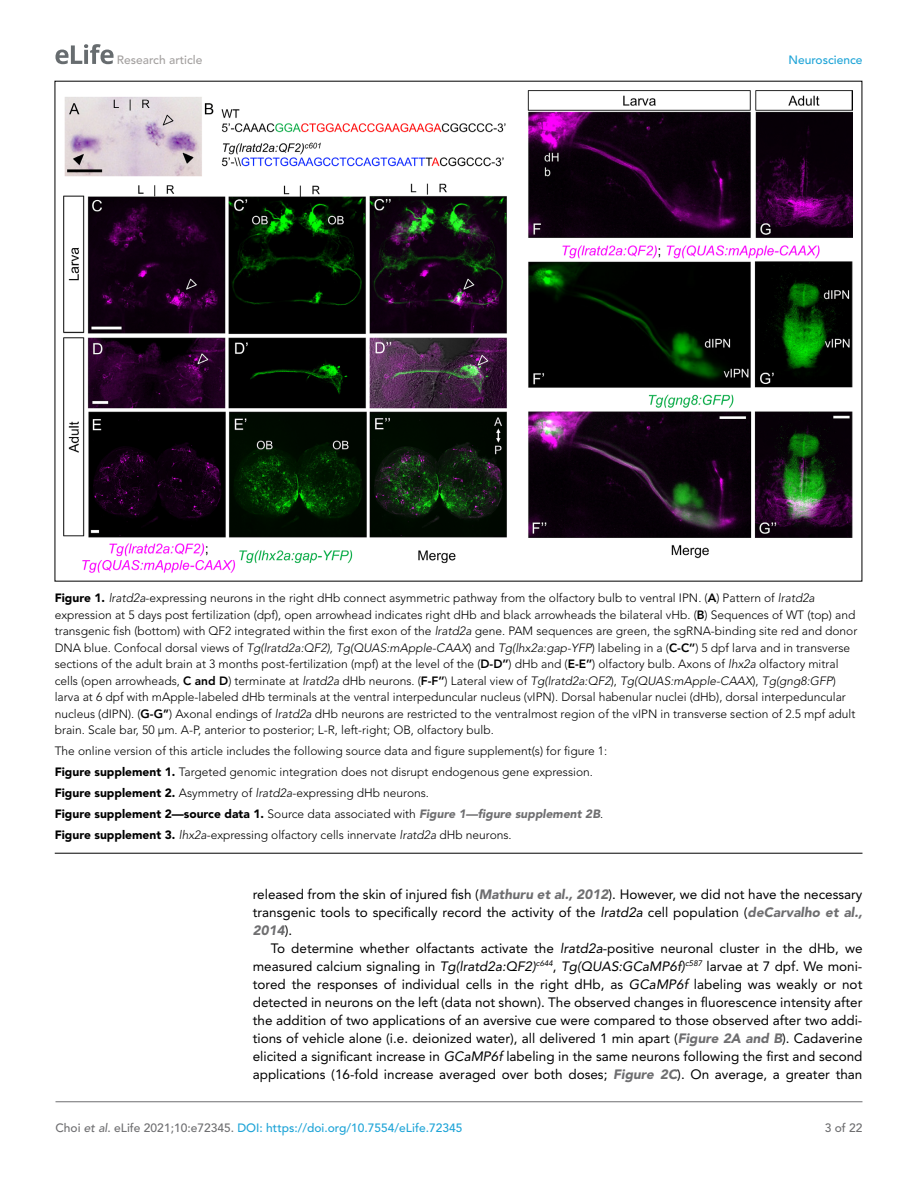
<style>
.page{position:relative;width:918px;height:1188px;background:#fff}
.page>*{position:absolute;margin:0;border:0;box-sizing:border-box;transform-origin:0 0}
.t1{font:13.5px/18px "Avenir LT Std";color:#000;text-align:justify}
.t2{font:300 12px/16.5px "Avenir LT Std";color:#000}
.t3{font:500 12px "Avenir LT Std";color:#1ea4d7}
.t4{font:500 12px "Avenir LT Std";color:#a3a09f}
.t5{font:500 12px "Avenir LT Std";color:#6e6e70}
.s1{font-weight:900}
.s2{font-style:italic}
.s3{font-weight:800}
.s4{font-weight:900;font-style:italic;color:#6e6e70}
.s5{color:#6e6e70}
.s6{font-style:italic;color:#6e6e70}
</style>
<div class="page">
<svg style="left:55px;top:44px;width:59px;height:20px"></svg>
<hr style="left:56px;top:1101px;width:806px;height:1px;background:#6e6e70">
<hr style="left:55px;top:853px;width:807px;height:1px;background:#000">
<img style="left:64px;top:90px;width:789px;height:482px">
<p class="t4" style="left:117px;top:53px;width:87px">Research article</p>
<p class="t3" style="left:788px;top:53px;width:76px">Neuroscience</p>
<p class="t2" style="left:55px;top:590px;width:804px"><span class="s1">Figure 1.</span> <span class="s2">lratd2a</span>-expressing neurons in the right dHb connect asymmetric pathway from the olfactory bulb to ventral IPN. (<span class="s3">A</span>) Pattern of <span class="s2">lratd2a </span>expression at 5 days post fertilization (dpf), open arrowhead indicates right dHb and black arrowheads the bilateral vHb. (<span class="s3">B</span>) Sequences of WT (top) and transgenic fish (bottom) with QF2 integrated within the first exon of the <span class="s2">lratd2a</span> gene. PAM sequences are green, the sgRNA-binding site red and donor DNA blue. Confocal dorsal views of <span class="s2">Tg(lratd2a:QF2), Tg(QUAS:mApple-CAAX</span>) and <span class="s2">Tg(lhx2a:gap-YFP</span>) labeling in a (<span class="s3">C-C’’</span>) 5 dpf larva and in transverse sections of the adult brain at 3 months post-fertilization (mpf) at the level of the (<span class="s3">D-D’’</span>) dHb and (<span class="s3">E-E’’</span>) olfactory bulb. Axons of <span class="s2">lhx2a</span> olfactory mitral cells (open arrowheads, <span class="s3">C and D</span>) terminate at <span class="s2">lratd2a</span> dHb neurons. (<span class="s3">F-F’’</span>) Lateral view of <span class="s2">Tg(lratd2a:QF2</span>), <span class="s2">Tg(QUAS:mApple-CAAX</span>), <span class="s2">Tg(gng8:GFP</span>) larva at 6 dpf with mApple-labeled dHb terminals at the ventral interpeduncular nucleus (vIPN). Dorsal habenular nuclei (dHb), dorsal interpeduncular nucleus (dIPN). (<span class="s3">G-G’’</span>) Axonal endings of <span class="s2">lratd2a</span> dHb neurons are restricted to the ventralmost region of the vIPN in transverse section of 2.5 mpf adult brain. Scale bar, 50 μm. A-P, anterior to posterior; L-R, left-right; OB, olfactory bulb.</p>
<p class="t2" style="left:55px;top:741px;width:554px;line-height:21px">The online version of this article includes the following source data and figure supplement(s) for figure 1:<br><span class="s1">Figure supplement 1.</span> Targeted genomic integration does not disrupt endogenous gene expression.<br><span class="s1">Figure supplement 2.</span> Asymmetry of <span class="s2">lratd2a</span>-expressing dHb neurons.<br><span class="s1">Figure supplement 2—source data 1.</span> Source data associated with <span class="s4">Figure 1—figure supplement 2B</span>.<br><span class="s1">Figure supplement 3.</span> <span class="s2">lhx2a</span>-expressing olfactory cells innervate <span class="s2">lratd2a</span> dHb neurons.</p>
<p class="t1" style="left:253px;top:886px;width:611px">released from the skin of injured fish (<span class="s4">Mathuru et al., 2012</span>). However, we did not have the necessary transgenic tools to specifically record the activity of the <span class="s2">lratd2a</span> cell population (<span class="s4">deCarvalho et al., 2014</span>).</p>
<p class="t1" style="left:253px;top:940px;width:611px;text-indent:18px">To determine whether olfactants activate the <span class="s2">lratd2a</span>-positive neuronal cluster in the dHb, we measured calcium signaling in <span class="s2">Tg(lratd2a:QF2)</span><sup>c644</sup>, <span class="s2">Tg(QUAS:GCaMP6f)</span><sup>c587</sup> larvae at 7 dpf. We moni&shy;tored the responses of individual cells in the right dHb, as <span class="s2">GCaMP6f</span> labeling was weakly or not detected in neurons on the left (data not shown). The observed changes in fluorescence intensity after the addition of two applications of an aversive cue were compared to those observed after two addi&shy;tions of vehicle alone (i.e. deionized water), all delivered 1 min apart (<span class="s4">Figure 2A and B</span>). Cadaverine elicited a significant increase in <span class="s2">GCaMP6f</span> labeling in the same neurons following the first and second applications (16-fold increase averaged over both doses; <span class="s4">Figure 2C</span>). On average, a greater than</p>
<p class="t3" style="left:56px;top:1121px;width:408px"><span class="s5">Choi</span> <span class="s6">et al</span><span class="s5">. eLife 2021;10:e72345.</span> DOI: https://doi.org/10.7554/eLife.72345</p>
<p class="t5" style="left:825px;top:1121px;width:39px">3 of 22</p>
</div>
